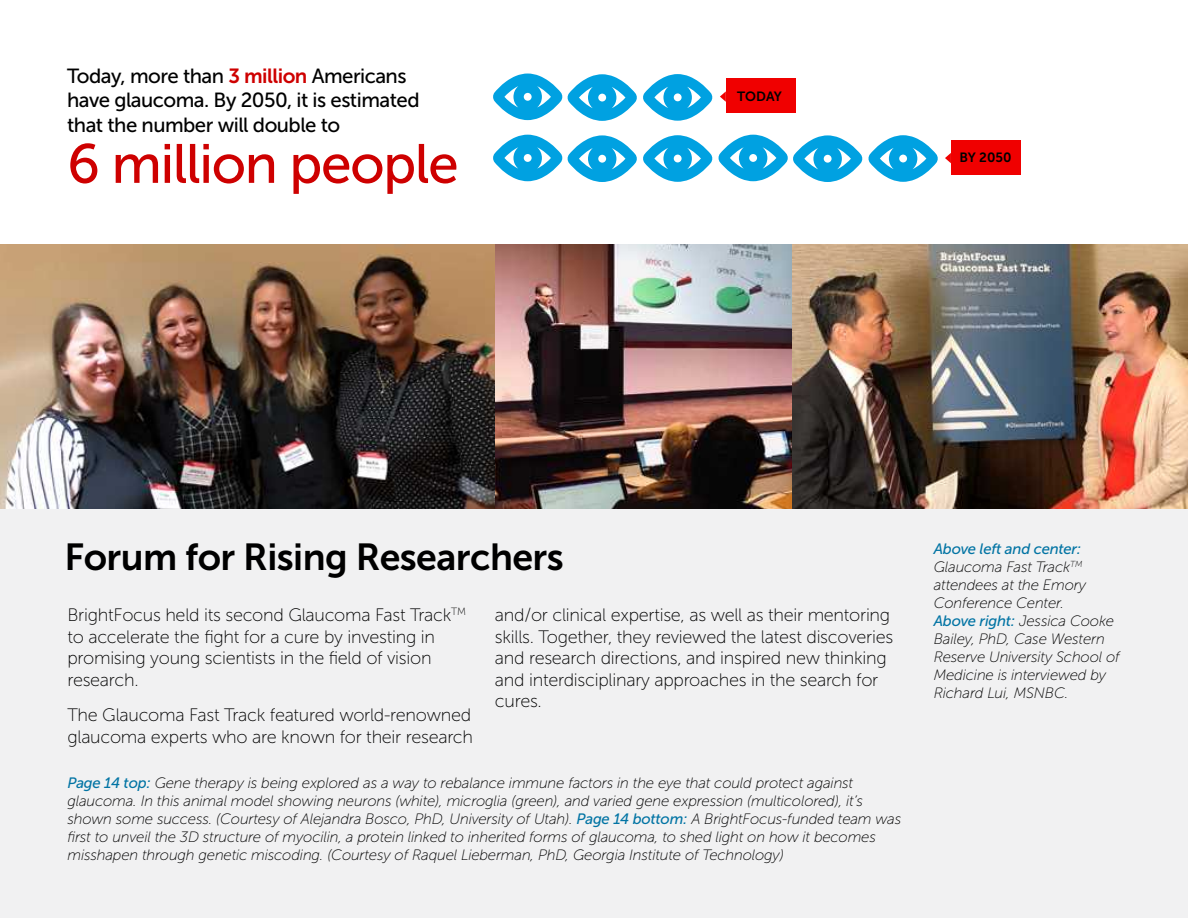
<style>
.page{position:relative;width:1188px;height:918px;background:#fff}
.page>*{position:absolute;margin:0;border:0;box-sizing:border-box;transform-origin:0 0}
.t1{font:55.05px "Museo Sans 500";letter-spacing:-.025em;color:#ce0000}
.t2{font:37.5px "Museo Sans 700";letter-spacing:-.015em;color:#000}
.t3{font:20.4px/24.5px "Museo Sans 500";letter-spacing:-.025em;color:#000}
.t4{font:18px/21.6px "Museo Sans 100";letter-spacing:-.015em;color:#000}
.t5{font:italic 15px/18px "Museo Sans 100";letter-spacing:-.015em;color:#000}
.t6{font:13.35px "Museo Sans 700";color:#000}
.s1{font-family:"Museo Sans 700";color:#ce0000}
.s2{font-family:"Museo Sans 500";color:#0274a4}
</style>
<div class="page">
<div style="left:0;top:508px;width:1188px;height:410px;background:#f1f1f2"></div>
<svg style="left:493px;top:74px;width:144px;height:47px"></svg>
<svg style="left:643px;top:74px;width:70px;height:47px"></svg>
<div style="left:726px;top:79px;width:70px;height:34px;background:#f00000"></div>
<svg style="left:720px;top:91px;width:6px;height:11px"></svg>
<svg style="left:493px;top:135px;width:144px;height:47px"></svg>
<svg style="left:643px;top:135px;width:295px;height:47px"></svg>
<div style="left:951px;top:140px;width:70px;height:34px;background:#f00000"></div>
<svg style="left:945px;top:153px;width:6px;height:10px"></svg>
<img style="left:0;top:244px;width:1188px;height:264px">
<p class="t3" style="left:67px;top:64px;width:354px">Today, more than <span class="s1">3 million</span> Americans have glaucoma. By 2050, it is estimated that the number will double to</p>
<p class="t1" style="left:67px;top:134px;width:393px">6 million people</p>
<p class="t6" style="left:737px;top:89px;width:46px">TODAY</p>
<p class="t6" style="left:960px;top:150px;width:54px">BY 2050</p>
<h3 class="t2" style="left:64px;top:537px;width:501px">Forum for Rising Researchers</h3>
<p class="t4" style="left:67px;top:604px;width:400px">BrightFocus held its second Glaucoma Fast Track<sup>TM</sup></p>
<p class="t4" style="left:495px;top:604px;width:397px">and/or clinical expertise, as well as their mentoring</p>
<p class="t4" style="left:67px;top:626px;width:369px">to accelerate the fght for a cure by investing in</p>
<p class="t4" style="left:495px;top:626px;width:400px">skills. Together, they reviewed the latest discoveries</p>
<p class="t4" style="left:67px;top:647px;width:366px">promising young scientists in the feld of vision</p>
<p class="t4" style="left:495px;top:647px;width:393px">and research directions, and inspired new thinking</p>
<p class="t4" style="left:67px;top:669px;width:73px">research.</p>
<p class="t4" style="left:495px;top:669px;width:385px">and interdisciplinary approaches in the search for cures.</p>
<p class="t4" style="left:67px;top:704px;width:407px">The Glaucoma Fast Track featured world-renowned glaucoma experts who are known for their research</p>
<p class="t5" style="left:67px;top:774px;width:835px"><span class="s2">Page 14 top:</span> Gene therapy is being explored as a way to rebalance immune factors in the eye that could protect against glaucoma. In this animal model showing neurons (white), microglia (green), and varied gene expression (multicolored), it’s shown some success. (Courtesy of Alejandra Bosco, PhD, University of Utah). <span class="s2">Page 14 bottom:</span> A BrightFocus-funded team was frst to unveil the 3D structure of myocilin, a protein linked to inherited forms of glaucoma, to shed light on how it becomes misshapen through genetic miscoding. (Courtesy of Raquel Lieberman, PhD, Georgia Institute of Technology)</p>
<p class="t5" style="left:934px;top:540px;width:154px"><span class="s2">Above left and center:<br></span>Glaucoma Fast Track<sup>TM </sup>attendees at the Emory<br>Conference Center.</p>
<p class="t5" style="left:934px;top:612px;width:189px"><span class="s2">Above right:</span> Jessica Cooke<br>Bailey, PhD, Case Western<br>Reserve University School of<br>Medicine is interviewed by<br>Richard Lui, MSNBC.</p>
</div>
